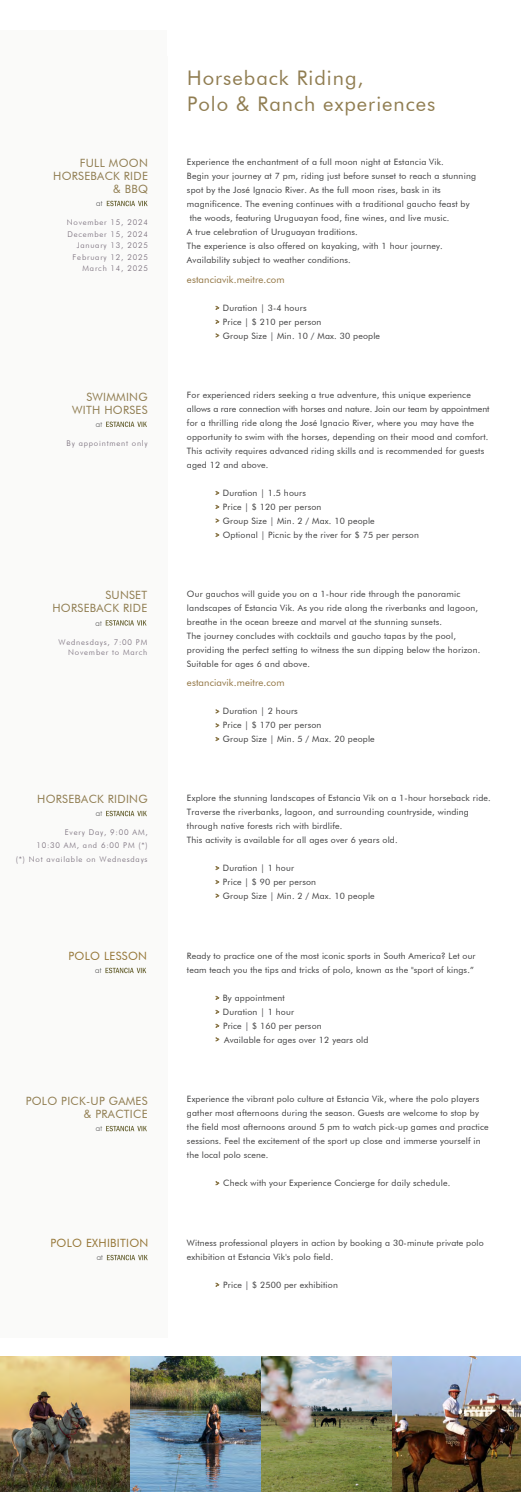
<style>
.page{position:relative;width:521px;height:1492px;background:#fff}
.page>*{position:absolute;margin:0;border:0;box-sizing:border-box;transform-origin:0 0}
.t1{font:20.12px/25.4px "Futura BT";letter-spacing:.05em;color:#907d51}
.t2{font:11.38px/13.1px "Futura BT";letter-spacing:.025em;color:#907d51;text-align:right}
.t3{font:11.38px "Futura BT";letter-spacing:.025em;color:#967738}
.t4{font:9.62px "Futura BT";letter-spacing:.01em;color:#907340}
.t5{font:8.75px/14px "Futura BT";letter-spacing:.02em;color:#3e3e3f}
.t6{font:300 7.88px/11.4px "Futura BT";letter-spacing:.1em;color:#736876;text-align:right}
.t7{font:300 7.88px "Futura";letter-spacing:.01em;color:#3e3e3f}
</style>
<div class="page">
<div style="left:0;top:56px;width:168px;height:1320px;background:#fafaf9"></div>
<div style="left:0;top:30px;width:167px;height:635px;background:#fafaf9"></div>
<svg style="left:107px;top:201px;width:40px;height:5px"></svg>
<svg style="left:106px;top:620px;width:40px;height:5px"></svg>
<svg style="left:106px;top:421px;width:41px;height:6px"></svg>
<svg style="left:106px;top:810px;width:41px;height:6px"></svg>
<svg style="left:106px;top:1125px;width:41px;height:6px"></svg>
<svg style="left:215px;top:333px;width:4px;height:4px"></svg>
<svg style="left:215px;top:320px;width:4px;height:4px"></svg>
<svg style="left:215px;top:306px;width:4px;height:4px"></svg>
<svg style="left:215px;top:518px;width:4px;height:4px"></svg>
<svg style="left:215px;top:505px;width:4px;height:4px"></svg>
<svg style="left:215px;top:491px;width:4px;height:4px"></svg>
<svg style="left:215px;top:737px;width:4px;height:4px"></svg>
<svg style="left:215px;top:723px;width:4px;height:4px"></svg>
<svg style="left:215px;top:709px;width:4px;height:4px"></svg>
<svg style="left:215px;top:893px;width:4px;height:4px"></svg>
<svg style="left:215px;top:880px;width:4px;height:4px"></svg>
<svg style="left:215px;top:866px;width:4px;height:4px"></svg>
<svg style="left:215px;top:1023px;width:4px;height:4px"></svg>
<svg style="left:215px;top:1037px;width:4px;height:4px"></svg>
<svg style="left:215px;top:995px;width:4px;height:4px"></svg>
<svg style="left:215px;top:1282px;width:4px;height:4px"></svg>
<svg style="left:215px;top:533px;width:4px;height:4px"></svg>
<svg style="left:105px;top:967px;width:41px;height:6px"></svg>
<svg style="left:107px;top:1254px;width:41px;height:6px"></svg>
<svg style="left:215px;top:1181px;width:4px;height:4px"></svg>
<img style="left:392px;top:1356px;width:128px;height:135px">
<img style="left:0;top:1356px;width:131px;height:135px">
<img style="left:131px;top:1356px;width:261px;height:135px">
<div style="left:0;top:1338px;width:520px;height:17px;background:#fff"></div>
<h1 class="t1" style="left:187px;top:65px;width:250px">Horseback Riding,<br>Polo &amp; Ranch experiences</h1>
<h2 class="t2" style="left:53px;top:156px;width:96px">FULL MOON<br>HORSEBACK RIDE &amp; BBQ</h2>
<p class="t7" style="left:96px;top:198px;width:8px">at</p>
<p class="t6" style="left:67px;top:217px;width:83px">November 15, 2024<br>December 15, 2024<br>January 13, 2025<br>February 12, 2025<br>March 14, 2025</p>
<p class="t5" style="left:187px;top:155px;width:258px">Experience the enchantment of a full moon night at Estancia Vik.</p>
<p class="t5" style="left:187px;top:169px;width:290px">Begin your journey at 7 pm, riding just before sunset to reach a stunning</p>
<p class="t5" style="left:187px;top:183px;width:255px">spot by the José Ignacio River. As the full moon rises, bask in its</p>
<p class="t5" style="left:187px;top:197px;width:284px">magnificence. The evening continues with a traditional gaucho feast by</p>
<p class="t5" style="left:190px;top:211px;width:261px">the woods, featuring Uruguayan food, fine wines, and live music.</p>
<p class="t5" style="left:187px;top:225px;width:172px">A true celebration of Uruguayan traditions.</p>
<p class="t5" style="left:187px;top:239px;width:257px">The experience is also offered on kayaking, with 1 hour journey.</p>
<p class="t5" style="left:187px;top:253px;width:165px">Availability subject to weather conditions.</p>
<p class="t4" style="left:187px;top:273px;width:99px">estanciavik.meitre.com</p>
<p class="t5" style="left:223px;top:300px;width:159px">Duration | 3-4 hours<br>Price | $ 210 per person<br>Group Size | Min. 10 / Max. 30 people</p>
<h2 class="t2" style="left:72px;top:390px;width:77px">SWIMMING<br>WITH HORSES</h2>
<p class="t7" style="left:96px;top:419px;width:8px">at</p>
<p class="t6" style="left:67px;top:437px;width:82px">By appointment only</p>
<p class="t5" style="left:187px;top:388px;width:304px">For experienced riders seeking a true adventure, this unique experience allows a rare connection with horses and nature. Join our team by appointment for a thrilling ride along the José Ignacio River, where you may have the opportunity to swim with the horses, depending on their mood and comfort.<br>This activity requires advanced riding skills and is recommended for guests aged 12 and above.</p>
<p class="t5" style="left:223px;top:486px;width:197px">Duration | 1.5 hours<br>Price | $ 120 per person<br>Group Size | Min. 2 / Max. 10 people<br>Optional | Picnic by the river for $ 75 per person</p>
<h2 class="t3" style="left:55px;top:585px;width:94px">FITNESS CLASSES</h2>
<h2 class="t2" style="left:52px;top:588px;width:96px">SUNSET<br>HORSEBACK RIDE</h2>
<p class="t7" style="left:95px;top:617px;width:8px">at</p>
<p class="t6" style="left:59px;top:636px;width:90px;line-height:10.5px">Wednesdays, 7:00 PM<br>November to March</p>
<p class="t5" style="left:187px;top:586px;width:295px">Our gauchos will guide you on a 1-hour ride through the panoramic landscapes of Estancia Vik. As you ride along the riverbanks and lagoon, breathe in the ocean breeze and marvel at the stunning sunsets.<br>The journey concludes with cocktails and gaucho tapas by the pool, providing the perfect setting to witness the sun dipping below the horizon.<br>Suitable for ages 6 and above.</p>
<p class="t4" style="left:187px;top:677px;width:99px">estanciavik.meitre.com</p>
<p class="t5" style="left:223px;top:704px;width:153px">Duration | 2 hours<br>Price | $ 170 per person<br>Group Size | Min. 5 / Max. 20 people</p>
<h2 class="t2" style="left:37px;top:792px;width:112px">HORSEBACK RIDING</h2>
<p class="t7" style="left:96px;top:808px;width:8px">at</p>
<p class="t6" style="left:16px;top:825px;width:133px;line-height:13.1px">Every Day, 9:00 AM,<br>10:30 AM, and 6:00 PM (*)<br>(*) Not available on Wednesdays</p>
<p class="t5" style="left:187px;top:790px;width:305px">Explore the stunning landscapes of Estancia Vik on a 1-hour horseback ride.<br>Traverse the riverbanks, lagoon, and surrounding countryside, winding through native forests rich with birdlife.<br>This activity is available for all ages over 6 years old.</p>
<p class="t5" style="left:223px;top:860px;width:153px">Duration | 1 hour<br>Price | $ 90 per person<br>Group Size | Min. 2 / Max. 10 people</p>
<h2 class="t3" style="left:68px;top:948px;width:80px">POLO LESSON</h2>
<p class="t7" style="left:95px;top:965px;width:8px">at</p>
<p class="t5" style="left:187px;top:948px;width:290px">Ready to practice one of the most iconic sports in South America? Let our team teach you the tips and tricks of polo, known as the "sport of kings.”</p>
<p class="t5" style="left:223px;top:990px;width:147px">By appointment<br>Duration | 1 hour<br>Price | $ 160 per person<br>Available for ages over 12 years old</p>
<h2 class="t2" style="left:26px;top:1094px;width:123px">POLO PICK-UP GAMES &amp; PRACTICE</h2>
<p class="t7" style="left:96px;top:1123px;width:8px">at</p>
<p class="t5" style="left:187px;top:1091px;width:303px">Experience the vibrant polo culture at Estancia Vik, where the polo players gather most afternoons during the season. Guests are welcome to stop by the field most afternoons around 5 pm to watch pick-up games and practice sessions. Feel the excitement of the sport up close and immerse yourself in the local polo scene.</p>
<p class="t5" style="left:223px;top:1175px;width:228px">Check with your Experience Concierge for daily schedule.</p>
<h2 class="t3" style="left:50px;top:1235px;width:99px">POLO EXHIBITION</h2>
<p class="t7" style="left:97px;top:1252px;width:8px">at</p>
<p class="t5" style="left:187px;top:1235px;width:298px">Witness professional players in action by booking a 30-minute private polo exhibition at Estancia Vik's polo field.</p>
<p class="t5" style="left:223px;top:1277px;width:116px">Price | $ 2500 per exhibition</p>
</div>
